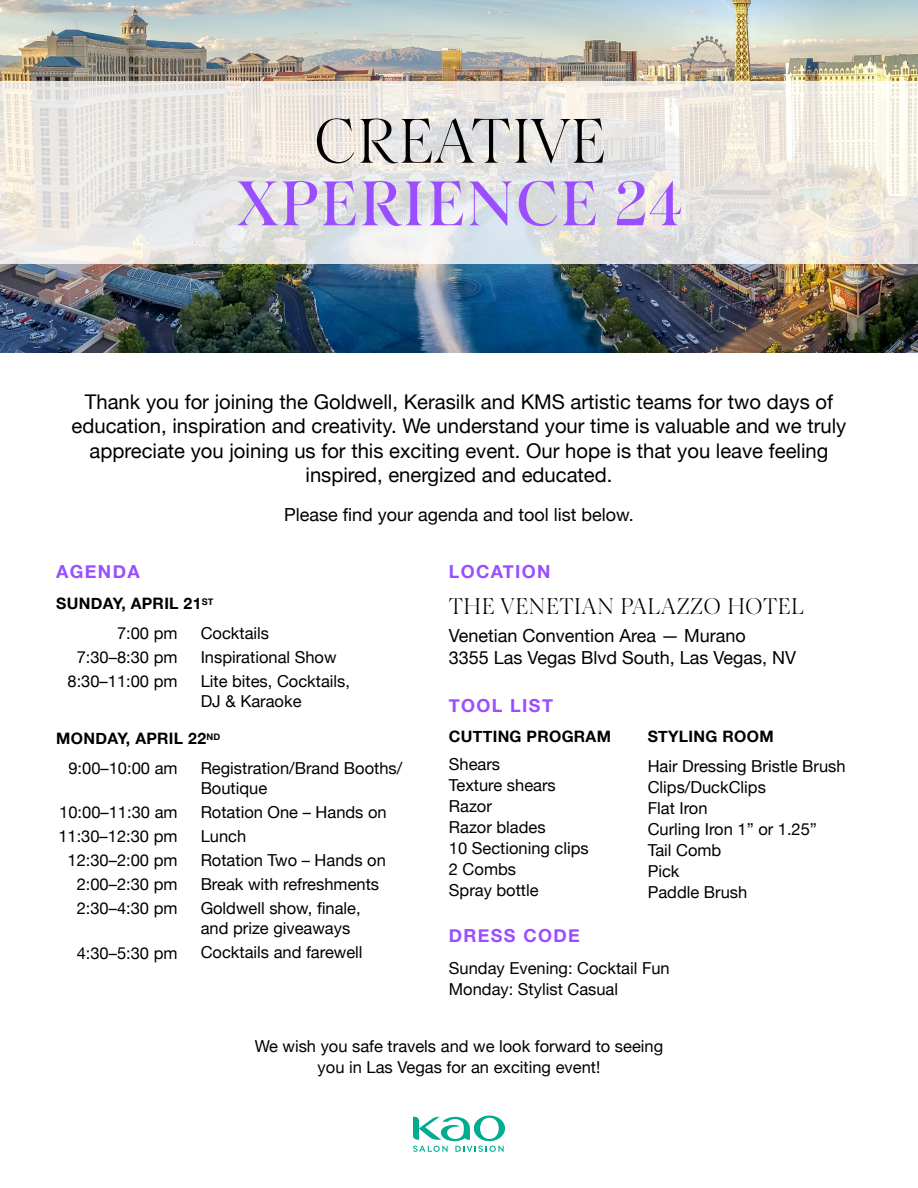
<style>
.page{position:relative;width:918px;height:1188px;background:#fff}
.page>*{position:absolute;margin:0;border:0;box-sizing:border-box;transform-origin:0 0}
.t1{font:300 22.5px "Salina";color:#000}
.t2{font:20.25px/24.3px "Helvetica Neue";color:#000;text-align:center}
.t3{font:18px/21.6px "Helvetica Neue";color:#000}
.t4{font:700 18px "Helvetica Neue";letter-spacing:.075em;color:#9a4eff}
.t5{font:16.5px/21px "Helvetica Neue";color:#000}
.t6{font:700 15.75px "Helvetica Neue";letter-spacing:.02em;color:#000}
</style>
<div class="page">
<img style="left:0;top:0;width:918px;height:352px">
<svg style="left:0;top:81px;width:918px;height:182px;background:#e9e7e2"></svg>
<svg style="left:237px;top:181px;width:444px;height:45px;background:#cfbde9"></svg>
<svg style="left:317px;top:118px;width:287px;height:45px;background:#bbbab8"></svg>
<svg style="left:413px;top:1116px;width:92px;height:36px"></svg>
<p class="t2" style="left:72px;top:391px;width:776px">Thank you for joining the Goldwell, Kerasilk and KMS artistic teams for two days of education, inspiration and creativity. We understand your time is valuable and we truly appreciate you joining us for this exciting event. Our hope is that you leave feeling inspired, energized and educated.</p>
<p class="t3" style="left:284px;top:505px;width:351px">Please find your agenda and tool list below.</p>
<p class="t4" style="left:56px;top:557px;width:85px">AGENDA</p>
<p class="t6" style="left:56px;top:591px;width:159px">SUNDAY, APRIL 21<sup>ST</sup></p>
<p class="t5" style="left:68px;top:622px;width:112px;line-height:24px;text-align:right">7:00 pm<br>7:30–8:30 pm<br>8:30–11:00 pm</p>
<p class="t5" style="left:201px;top:622px;width:151px;line-height:24px">Cocktails<br>Inspirational Show<br>Lite bites, Cocktails,</p>
<p class="t5" style="left:201px;top:692px;width:102px">DJ &amp; Karaoke</p>
<p class="t6" style="left:56px;top:726px;width:165px">MONDAY, APRIL 22<sup>ND</sup></p>
<p class="t5" style="left:68px;top:759px;width:111px">9:00–10:00 am</p>
<p class="t5" style="left:58px;top:801px;width:121px;line-height:24px;text-align:right">10:00–11:30 am<br>11:30–12:30 pm<br>12:30–2:00 pm<br>2:00–2:30 pm<br>2:30–4:30 pm</p>
<p class="t5" style="left:77px;top:943px;width:102px">4:30–5:30 pm</p>
<p class="t5" style="left:201px;top:760px;width:203px;line-height:19.8px">Registration/Brand Booths/<br>Boutique</p>
<p class="t5" style="left:201px;top:801px;width:188px;line-height:24px">Rotation One – Hands on<br>Lunch<br>Rotation Two – Hands on<br>Break with refreshments<br>Goldwell show, finale,</p>
<p class="t5" style="left:201px;top:917px;width:163px;line-height:24px">and prize giveaways<br>Cocktails and farewell</p>
<p class="t4" style="left:449px;top:557px;width:103px">LOCATION</p>
<h1 class="t1" style="left:449px;top:592px;width:357px">THE VENETIAN PALAZZO HOTEL</h1>
<p class="t3" style="left:449px;top:626px;width:349px">Venetian Convention Area — Murano<br>3355 Las Vegas Blvd South, Las Vegas, NV</p>
<p class="t4" style="left:449px;top:692px;width:106px">TOOL LIST</p>
<p class="t6" style="left:449px;top:724px;width:164px">CUTTING PROGRAM</p>
<p class="t5" style="left:449px;top:755px;width:141px">Shears<br>Texture shears<br>Razor<br>Razor blades<br>10 Sectioning clips<br>2 Combs<br>Spray bottle</p>
<p class="t4" style="left:449px;top:922px;width:132px">DRESS CODE</p>
<p class="t6" style="left:648px;top:724px;width:127px">STYLING ROOM</p>
<p class="t5" style="left:648px;top:756px;width:199px">Hair Dressing Bristle Brush<br>Clips/DuckClips<br>Flat Iron<br>Curling Iron 1” or 1.25”<br>Tail Comb<br>Pick<br>Paddle Brush</p>
<p class="t5" style="left:449px;top:959px;width:222px">Sunday Evening: Cocktail Fun<br>Monday: Stylist Casual</p>
<p class="t5" style="left:255px;top:1037px;width:410px;text-align:center">We wish you safe travels and we look forward to seeing you in Las Vegas for an exciting event!</p>
</div>
